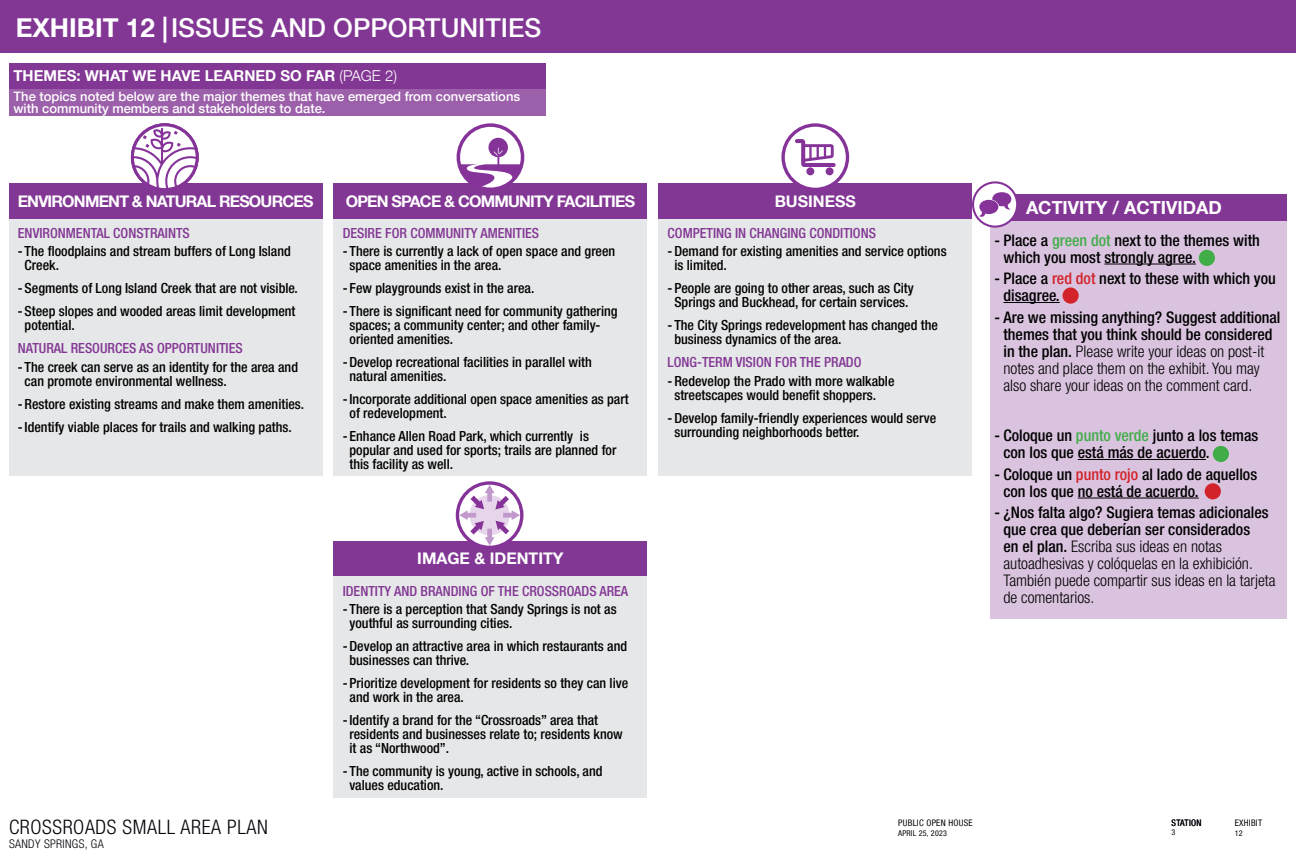
<style>
.page{position:relative;width:1296px;height:864px;background:#fff}
.page>*{position:absolute;margin:0;border:0;box-sizing:border-box;transform-origin:0 0}
.t1{font:500 26px "Helvetica Neue LT Com";color:#fff}
.t2{font:300 condensed 20px "Helvetica Neue LT Com";letter-spacing:.03em;color:#000007}
.t3{font:700 18px "Helvetica Neue LT Com";color:#fff}
.t4{font:300 condensed 16px/17px "Helvetica Neue LT Com";color:#000}
.t5{font:500 condensed 16px/17px "Helvetica Neue LT Com";color:#000}
.t6{font:700 16px "Helvetica Neue LT Com";letter-spacing:-.05em;color:#fff}
.t7{font:700 16px "Helvetica Neue LT Com";color:#fff}
.t8{font:700 15px "Helvetica Neue LT Com";color:#fff}
.t9{font:500 condensed 14px/14px "Helvetica Neue LT Com";color:#000}
.t10{font:500 condensed 14px "Helvetica Neue LT Com";color:#833795}
.t11{font:500 13px/12px "Helvetica Neue LT Com";color:#fff}
.t12{font:300 condensed 12px "Helvetica Neue LT Com";letter-spacing:.03em;color:#000007}
.t13{font:condensed 9px "Helvetica Neue LT Com";letter-spacing:.03em;color:#000007}
.t14{font:condensed 8px "Helvetica Neue LT Com";letter-spacing:.03em;color:#000007}
.s1{font-weight:700}
.s2{font-weight:300}
.s3{color:#41ad49}
.s4{color:#d2232a}
.s5{font-weight:500}
</style>
<div class="page">
<div style="left:0;top:0;width:1296px;height:53px;background:#833795"></div>
<div style="left:659px;top:183px;width:313px;height:36px;background:#833795"></div>
<div style="left:334px;top:541px;width:313px;height:36px;background:#833795"></div>
<div style="left:334px;top:183px;width:313px;height:36px;background:#833795"></div>
<div style="left:9px;top:183px;width:313px;height:36px;background:#833795"></div>
<svg style="left:781px;top:123px;width:68px;height:68px"></svg>
<div style="left:785px;top:127px;width:61px;height:61px;background:#fff;border-radius:50%"></div>
<svg style="left:795px;top:139px;width:41px;height:28px"></svg>
<div style="left:806px;top:167px;width:8px;height:8px;background:#863399;border-radius:50%"></div>
<div style="left:826px;top:167px;width:8px;height:8px;background:#863399;border-radius:50%"></div>
<svg style="left:456px;top:481px;width:68px;height:68px"></svg>
<svg style="left:459px;top:485px;width:61px;height:61px"></svg>
<svg style="left:458px;top:125px;width:65px;height:64px"></svg>
<div style="left:457px;top:123px;width:67px;height:68px;border:4px solid #863399;border-radius:50%"></div>
<svg style="left:459px;top:138px;width:62px;height:49px"></svg>
<div style="left:9px;top:219px;width:313px;height:256px;background:#e6e7e8"></div>
<div style="left:334px;top:219px;width:313px;height:256px;background:#e6e7e8"></div>
<div style="left:334px;top:577px;width:313px;height:221px;background:#e6e7e8"></div>
<div style="left:659px;top:219px;width:313px;height:256px;background:#e6e7e8"></div>
<svg style="left:131px;top:123px;width:68px;height:65px"></svg>
<div style="left:990px;top:194px;width:297px;height:27px;background:#833795"></div>
<div style="left:990px;top:221px;width:297px;height:398px;background:#dac3df"></div>
<hr style="left:1104px;top:264px;width:92px;height:1px;background:#000">
<hr style="left:1004px;top:302px;width:56px;height:1px;background:#000">
<hr style="left:1078px;top:459px;width:128px;height:1px;background:#000">
<hr style="left:1078px;top:498px;width:121px;height:1px;background:#000">
<svg style="left:973px;top:182px;width:44px;height:45px"></svg>
<div style="left:972px;top:181px;width:46px;height:47px;border:2px solid #863399;border-radius:50%"></div>
<svg style="left:979px;top:192px;width:32px;height:25px"></svg>
<div style="left:1199px;top:250px;width:16px;height:16px;background:#41ad49;border-radius:50%"></div>
<div style="left:1213px;top:446px;width:16px;height:16px;background:#41ad49;border-radius:50%"></div>
<div style="left:1063px;top:287px;width:16px;height:17px;background:#d2232a;border-radius:50%"></div>
<div style="left:1205px;top:483px;width:16px;height:16px;background:#d2232a;border-radius:50%"></div>
<div style="left:9px;top:63px;width:537px;height:27px;background:#833795"></div>
<div style="left:9px;top:90px;width:537px;height:26px;background:#9c5faa"></div>
<h1 class="t1" style="left:16px;top:12px;width:527px"><span class="s1">EXHIBIT 12 |</span>ISSUES AND OPPORTUNITIES</h1>
<p class="t8" style="left:13px;top:67px;width:385px">THEMES: WHAT WE HAVE LEARNED SO FAR <span class="s2">(PAGE 2)</span></p>
<p class="t11" style="left:14px;top:90px;width:508px">The topics noted below are the major themes that have emerged from conversations with community members and stakeholders to date.</p>
<p class="t6" style="left:18px;top:191px;width:297px">ENVIRONMENT &amp; NATURAL RESOURCES</p>
<p class="t6" style="left:346px;top:191px;width:291px">OPEN SPACE &amp; COMMUNITY FACILITIES</p>
<p class="t10" style="left:18px;top:225px;width:173px">ENVIRONMENTAL CONSTRAINTS</p>
<p class="t9" style="left:25px;top:244px;width:268px;text-indent:-7px">- The floodplains and stream buffers of Long Island<br>Creek.</p>
<p class="t9" style="left:18px;top:281px;width:281px">- Segments of Long Island Creek that are not visible.</p>
<p class="t9" style="left:25px;top:304px;width:272px;text-indent:-7px">- Steep slopes and wooded areas limit development potential.</p>
<p class="t10" style="left:18px;top:340px;width:226px">NATURAL RESOURCES AS OPPORTUNITIES</p>
<p class="t9" style="left:25px;top:360px;width:275px;text-indent:-7px">- The creek can serve as an identity for the area and can promote environmental wellness.</p>
<p class="t9" style="left:18px;top:392px;width:288px;line-height:23px">-Restore existing streams and make them amenities. -Identify viable places for trails and walking paths.</p>
<p class="t10" style="left:343px;top:225px;width:198px">DESIRE FOR COMMUNITY AMENITIES</p>
<p class="t9" style="left:350px;top:244px;width:267px;text-indent:-7px">- There is currently a lack of open space and green space amenities in the area.</p>
<p class="t9" style="left:343px;top:281px;width:193px">- Few playgrounds exist in the area.</p>
<p class="t9" style="left:350px;top:304px;width:270px;text-indent:-7px">- There is significant need for community gathering spaces; a community center; and other family&shy;oriented amenities.</p>
<p class="t9" style="left:350px;top:355px;width:244px;text-indent:-7px">-Develop recreational facilities in parallel with natural amenities.</p>
<p class="t9" style="left:350px;top:392px;width:281px;text-indent:-7px">-Incorporate additional open space amenities as part of redevelopment.</p>
<p class="t9" style="left:350px;top:429px;width:268px;text-indent:-7px">- Enhance Allen Road Park, which currently is popular and used for sports; trails are planned for this facility as well.</p>
<p class="t7" style="left:417px;top:548px;width:148px">IMAGE &amp; IDENTITY</p>
<p class="t10" style="left:343px;top:582px;width:287px">IDENTITY AND BRANDING OF THE CROSSROADS AREA</p>
<p class="t9" style="left:350px;top:602px;width:269px;text-indent:-7px">- There is a perception that Sandy Springs is not as youthful as surrounding cities.</p>
<p class="t9" style="left:350px;top:639px;width:279px;text-indent:-7px">-Develop an attractive area in which restaurants and businesses can thrive.</p>
<p class="t9" style="left:350px;top:676px;width:280px;text-indent:-7px">- Prioritize development for residents so they can live and work in the area.</p>
<p class="t9" style="left:350px;top:713px;width:275px;text-indent:-7px">-Identify a brand for the “Crossroads” area that residents and businesses relate to; residents know it as “Northwood”.</p>
<p class="t9" style="left:350px;top:764px;width:255px;text-indent:-7px">- The community is young, active in schools, and values education.</p>
<p class="t7" style="left:775px;top:191px;width:83px">BUSINESS</p>
<p class="t10" style="left:668px;top:225px;width:210px">COMPETING IN CHANGING CONDITIONS</p>
<p class="t9" style="left:674px;top:244px;width:274px;text-indent:-7px">-Demand for existing amenities and service options is limited.</p>
<p class="t9" style="left:668px;top:281px;width:248px;text-align:center">- People are going to other areas, such as City<br>Springs and Buckhead, for certain services.</p>
<p class="t9" style="left:674px;top:318px;width:265px;text-indent:-7px">- The City Springs redevelopment has changed the business dynamics of the area.</p>
<p class="t10" style="left:668px;top:354px;width:195px">LONG-TERM VISION FOR THE PRADO</p>
<p class="t9" style="left:674px;top:374px;width:222px;text-indent:-7px">-Redevelop the Prado with more walkable streetscapes would benefit shoppers.</p>
<p class="t9" style="left:674px;top:411px;width:263px;text-indent:-7px">-Develop family-friendly experiences would serve surrounding neighborhoods better.</p>
<h2 class="t2" style="left:9px;top:815px;width:260px">CROSSROADS SMALL AREA PLAN</h2>
<p class="t14" style="left:898px;top:828px;width:50px">APRIL 25, 2023</p>
<p class="t12" style="left:9px;top:837px;width:96px">SANDY SPRINGS, GA</p>
<p class="t13" style="left:898px;top:818px;width:76px">PUBLIC OPEN HOUSE</p>
<p class="t3" style="left:1026px;top:196px;width:197px">ACTIVITY / ACTIVIDAD</p>
<p class="t5" style="left:1003px;top:231px;width:258px;text-indent:-9px">- Place a <span class="s3">green dot</span> next to the themes with which you most strongly agree.</p>
<p class="t5" style="left:1003px;top:270px;width:274px;text-indent:-9px">- Place a <span class="s4">red dot</span> next to these with which you disagree.</p>
<p class="t4" style="left:1003px;top:309px;width:279px;text-indent:-9px"><span class="s5">- Are we missing anything? Suggest additional themes that you think should be considered in the plan.</span> Please write your ideas on post-it notes and place them on the exhibit. You may also share your ideas on the comment card.</p>
<p class="t5" style="left:1003px;top:427px;width:256px;text-indent:-9px">- Coloque un <span class="s3">punto verde</span> junto a los temas con los que está más de acuerdo.</p>
<p class="t5" style="left:1003px;top:465px;width:255px;text-indent:-9px">- Coloque un <span class="s4">punto rojo</span> al lado de aquellos con los que no está de acuerdo.</p>
<p class="t4" style="left:1003px;top:504px;width:274px;text-indent:-9px"><span class="s5">- ¿Nos falta algo? Sugiera temas adicionales que crea que deberían ser considerados<br>en el plan.</span> Escriba sus ideas en notas autoadhesivas y colóquelas en la exhibición.<br>También puede compartir sus ideas en la tarjeta de comentarios.</p>
<p class="t13" style="left:1172px;top:818px;width:31px">STATION</p>
<p class="t14" style="left:1172px;top:828px;width:5px">3</p>
<p class="t13" style="left:1235px;top:818px;width:29px">EXHIBIT</p>
<p class="t14" style="left:1235px;top:828px;width:9px">12</p>
</div>
